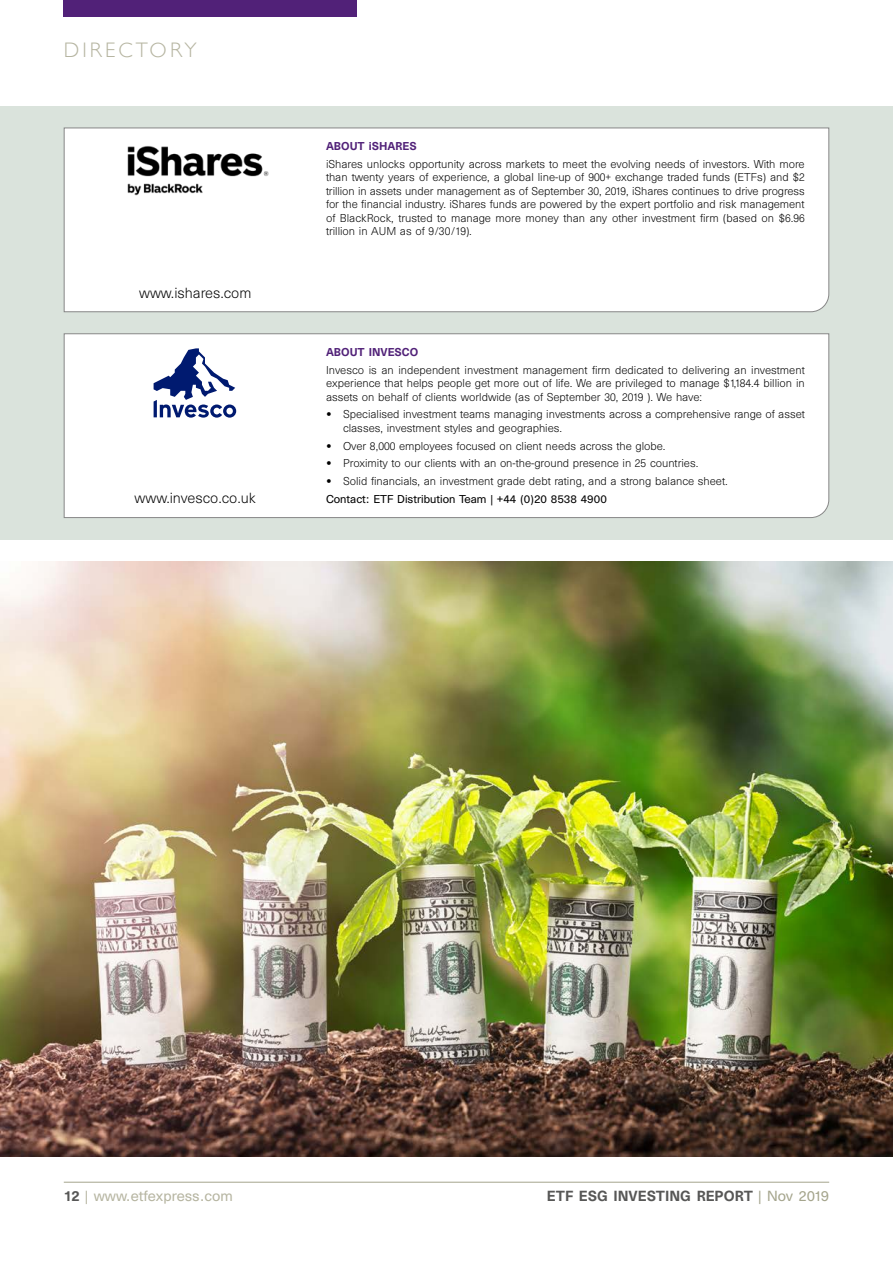
<style>
.page{position:relative;width:893px;height:1263px;background:#fff}
.page>*{position:absolute;margin:0;border:0;box-sizing:border-box;transform-origin:0 0}
.t1{font:300 21px "Gill Sans";letter-spacing:.15em;color:#b6b5a1}
.t2{font:300 13.5px "Unica SB";color:#000}
.t3{font:500 13.5px "Unica SB";color:#575756}
.t4{font:13.5px "Unica SB";color:#b6b5a1}
.t5{font:300 10.5px/13.5px "Unica SB";color:#000;text-align:justify}
.t6{font:10.5px "Unica SB";color:#000}
.t7{font:500 10.5px "Unica SB";color:#512178}
.s1{font-weight:500;color:#575756}
.s2{font-weight:400;color:#a5a58d}
</style>
<div class="page">
<div style="left:0;top:106px;width:893px;height:434px;background:#dae3dc"></div>
<hr style="left:64px;top:1182px;width:765px;height:1px;background:#a5a58d">
<div style="left:64px;top:0;width:293px;height:17px;background:#512178"></div>
<div style="left:63px;top:127px;width:767px;height:185px;background:#fff"></div>
<div style="left:63px;top:333px;width:767px;height:185px;background:#fff"></div>
<img style="left:100px;top:142px;width:189px;height:55px">
<svg style="left:154px;top:348px;width:82px;height:70px"></svg>
<img style="left:0;top:561px;width:893px;height:596px">
<h1 class="t1" style="left:64px;top:34px;width:134px">DIRECTORY</h1>
<p class="t2" style="left:139px;top:285px;width:114px">www.ishares.com</p>
<p class="t2" style="left:134px;top:490px;width:123px">www.invesco.co.uk</p>
<p class="t7" style="left:326px;top:139px;width:92px">ABOUT iSHARES</p>
<p class="t5" style="left:326px;top:157px;width:480px">iShares unlocks opportunity across markets to meet the evolving needs of investors. With more than twenty years of experience, a global line-up of 900+ exchange traded funds (ETFs) and $2 trillion in assets under management as of September 30, 2019, iShares continues to drive progress for the financial industry. iShares funds are powered by the expert portfolio and risk management of BlackRock, trusted to manage more money than any other investment firm (based on $6.96 trillion in AUM as of 9/30/19).</p>
<p class="t7" style="left:326px;top:345px;width:94px">ABOUT INVESCO</p>
<p class="t5" style="left:326px;top:363px;width:480px">Invesco is an independent investment management firm dedicated to delivering an investment experience that helps people get more out of life. We are privileged to manage $1,184.4 billion in assets on behalf of clients worldwide (as of September 30, 2019 ). We have:</p>
<p class="t5" style="left:343px;top:408px;width:463px;text-indent:-17px">• Specialised investment teams managing investments across a comprehensive range of asset classes, investment styles and geographies.</p>
<p class="t5" style="left:326px;top:439px;width:341px">• Over 8,000 employees focused on client needs across the globe.</p>
<p class="t5" style="left:326px;top:457px;width:374px">• Proximity to our clients with an on-the-ground presence in 25 countries.</p>
<p class="t5" style="left:326px;top:475px;width:403px">• Solid financials, an investment grade debt rating, and a strong balance sheet.</p>
<p class="t6" style="left:326px;top:492px;width:282px">Contact: ETF Distribution Team | +44 (0)20 8538 4900</p>
<p class="t4" style="left:64px;top:1188px;width:170px"><span class="s1">12</span> | www.etfexpress.com</p>
<p class="t3" style="left:547px;top:1187px;width:284px">ETF ESG INVESTING REPORT <span class="s2">| Nov 2019</span></p>
</div>
